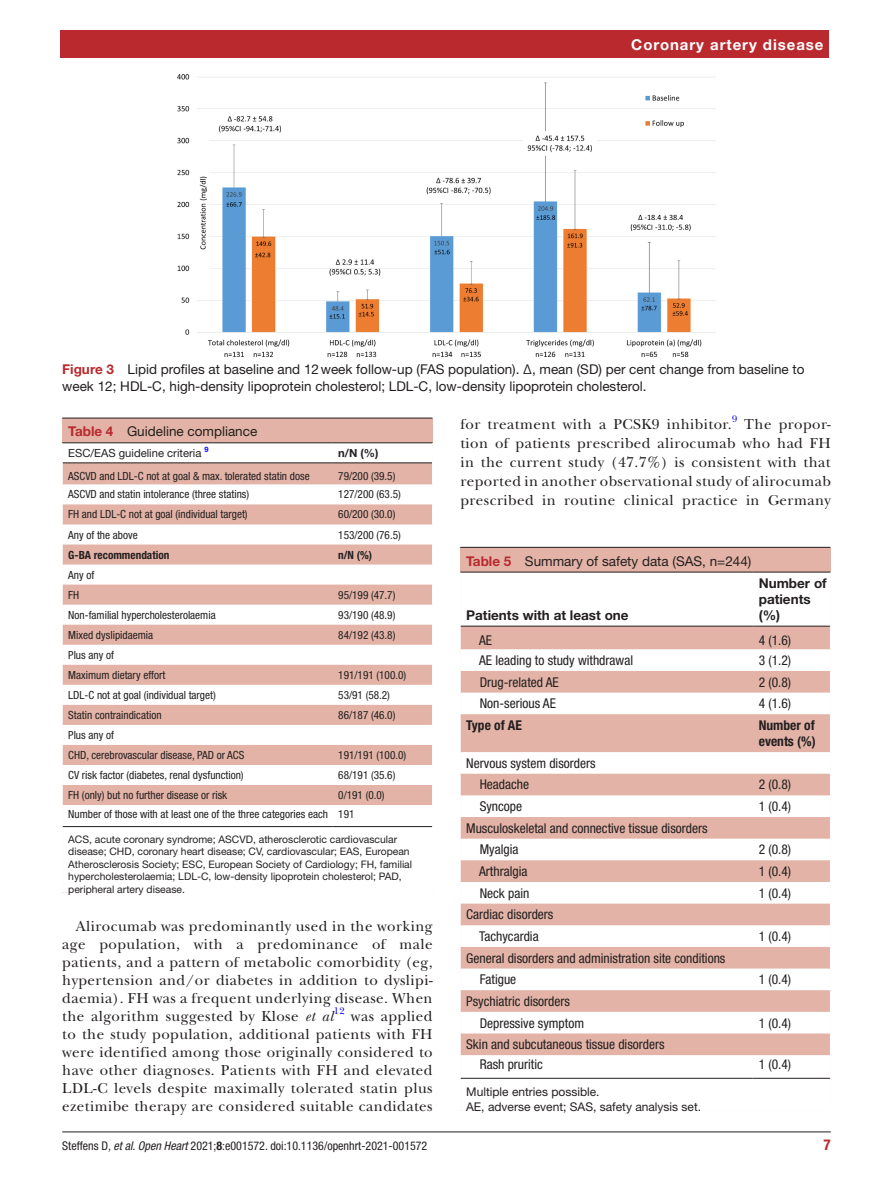
<style>
.page{position:relative;width:893px;height:1191px;background:#fff}
.page>*{position:absolute;margin:0;border:0;box-sizing:border-box;transform-origin:0 0}
.t1{font:15px/18px "New Baskerville";letter-spacing:.03em;color:#231f20;text-align:justify}
.t2{font:700 15px "Helvetica Neue LT Std";letter-spacing:.065em;color:#fff}
.t3{font:700 condensed 15px "Helvetica Neue LT Std";color:#b9292e}
.t4{font:condensed 13.5px/21.6px "Helvetica Neue LT Std";color:#231f20}
.t5{font:13.5px/16.2px "Helvetica Neue LT Std";color:#231f20}
.t6{font:700 13.5px/16.2px "Helvetica Neue LT Std";color:#231f20}
.t7{font:700 condensed 13.5px/16.2px "Helvetica Neue LT Std";color:#231f20}
.t8{font:condensed 12px "Helvetica Neue LT Std";color:#231f20}
.t9{font:12px/15px "Helvetica Neue LT Std";color:#231f20}
.t10{font:condensed 11.25px/20.1px "Helvetica Neue LT Std";color:#231f20}
.t11{font:11.25px "Helvetica Neue LT Std";color:#231f20}
.t12{font:700 condensed 11.25px "Helvetica Neue LT Std";color:#231f20}
.t13{font:700 11.25px "Helvetica Neue LT Std";color:#231f20}
.t14{font:10.35px/12.5px "Helvetica Neue LT Std";color:#231f20}
.t15{font:9.9px "New Baskerville";color:#00f}
.t16{font:700 7.5px "Helvetica Neue LT Std";color:#00f}
.s1{font-weight:700;color:#b9292e}
.s2{font-style:italic}
.s3{font-weight:700}
</style>
<div class="page">
<hr style="left:62px;top:1131px;width:769px;height:1px;background:#231f20">
<div style="left:61px;top:31px;width:768px;height:27px;background:#b9292e"></div>
<img style="left:177px;top:74px;width:538px;height:283px">
<div style="left:62px;top:418px;width:370px;height:474px;background:#e2b3a6"></div>
<hr style="left:62px;top:418px;width:370px;height:1px;background:#231f20">
<svg style="left:63px;top:443px;width:369px;height:449px;fill:#fff"></svg>
<hr style="left:62px;top:442px;width:270px;height:1px;background:#231f20">
<hr style="left:62px;top:462px;width:270px;height:1px;background:#231f20">
<hr style="left:332px;top:442px;width:101px;height:1px;background:#231f20">
<hr style="left:332px;top:462px;width:100px;height:1px;background:#231f20">
<hr style="left:62px;top:826px;width:270px;height:1px;background:#231f20">
<hr style="left:332px;top:826px;width:100px;height:1px;background:#231f20">
<svg style="left:62px;top:443px;width:1px;height:383px"></svg>
<hr style="left:62px;top:826px;width:1px;height:66px;background:#fff">
<svg style="left:432px;top:443px;width:1px;height:282px"></svg>
<div style="left:460px;top:548px;width:370px;height:562px;background:#e2b3a6"></div>
<hr style="left:460px;top:547px;width:370px;height:1px;background:#231f20">
<svg style="left:461px;top:573px;width:369px;height:537px;fill:#fff"></svg>
<hr style="left:460px;top:572px;width:293px;height:1px;background:#231f20">
<hr style="left:460px;top:626px;width:293px;height:1px;background:#231f20">
<hr style="left:753px;top:572px;width:77px;height:1px;background:#231f20">
<hr style="left:753px;top:626px;width:77px;height:1px;background:#231f20">
<hr style="left:753px;top:1078px;width:77px;height:1px;background:#231f20">
<hr style="left:460px;top:1078px;width:293px;height:1px;background:#231f20">
<hr style="left:460px;top:572px;width:1px;height:54px;background:#fff">
<svg style="left:460px;top:626px;width:1px;height:88px"></svg>
<hr style="left:460px;top:714px;width:1px;height:38px;background:#fff">
<svg style="left:460px;top:752px;width:1px;height:326px"></svg>
<hr style="left:460px;top:1078px;width:1px;height:32px;background:#fff">
<hr style="left:466px;top:1095px;width:364px;height:1px;background:#fff">
<p class="t2" style="left:631px;top:35px;width:194px">Coronary artery disease</p>
<p class="t5" style="left:62px;top:361px;width:744px"><span class="s1">Figure 3</span> Lipid profiles at baseline and 12week follow-up (FAS population). Δ, mean (SD) per cent change from baseline to week 12; HDL-C, high-density lipoprotein cholesterol; LDL-C, low-density lipoprotein cholesterol.</p>
<p class="t5" style="left:68px;top:423px;width:191px"><span class="s1">Table 4</span> Guideline compliance</p>
<p class="t11" style="left:68px;top:446px;width:135px">ESC/EAS guideline criteria</p>
<p class="t16" style="left:204px;top:444px;width:6px">9</p>
<p class="t13" style="left:338px;top:446px;width:42px">n/N (%)</p>
<p class="t10" style="left:68px;top:466px;width:243px">ASCVD and LDL-C not at goal &amp; max. tolerated statin dose</p>
<p class="t10" style="left:338px;top:466px;width:59px">79/200 (39.5)</p>
<p class="t10" style="left:68px;top:484px;width:182px">ASCVD and statin intolerance (three statins)</p>
<p class="t10" style="left:338px;top:484px;width:64px">127/200 (63.5)</p>
<p class="t10" style="left:68px;top:504px;width:181px">FH and LDL-C not at goal (individual target)</p>
<p class="t10" style="left:338px;top:504px;width:59px">60/200 (30.0)</p>
<p class="t10" style="left:68px;top:524px;width:71px">Any of the above</p>
<p class="t10" style="left:338px;top:524px;width:64px">153/200 (76.5)</p>
<p class="t12" style="left:68px;top:548px;width:103px">G-BA recommendation</p>
<p class="t12" style="left:338px;top:548px;width:35px">n/N (%)</p>
<p class="t10" style="left:68px;top:564px;width:28px">Any of<br>FH</p>
<p class="t1" style="left:460px;top:414px;width:372px;line-height:18.9px">for treatment with a PCSK9 inhibitor.<sup>9</sup> The propor&shy;tion of patients prescribed alirocumab who had FH in the current study (47.7%) is consistent with that reported in another observational study of alirocumab prescribed in routine clinical practice in Germany</p>
<p class="t5" style="left:466px;top:552px;width:287px"><span class="s1">Table 5</span> Summary of safety data (SAS, n=244)</p>
<p class="t6" style="left:759px;top:574px;width:69px">Number of patients (%)</p>
<p class="t10" style="left:338px;top:584px;width:59px">95/199 (47.7)</p>
<p class="t10" style="left:68px;top:604px;width:149px">Non-familial hypercholesterolaemia</p>
<p class="t10" style="left:338px;top:604px;width:59px">93/190 (48.9)</p>
<p class="t10" style="left:68px;top:624px;width:86px">Mixed dyslipidaemia</p>
<p class="t10" style="left:338px;top:624px;width:59px">84/192 (43.8)</p>
<p class="t10" style="left:68px;top:644px;width:99px">Plus any of<br>Maximum dietary effort</p>
<p class="t6" style="left:466px;top:607px;width:164px">Patients with at least one</p>
<p class="t4" style="left:479px;top:629px;width:15px">AE</p>
<p class="t4" style="left:759px;top:629px;width:34px">4 (1.6)</p>
<p class="t4" style="left:479px;top:649px;width:155px">AE leading to study withdrawal</p>
<p class="t4" style="left:759px;top:649px;width:34px">3 (1.2)</p>
<p class="t4" style="left:480px;top:671px;width:81px">Drug-related AE</p>
<p class="t4" style="left:759px;top:671px;width:34px">2 (0.8)</p>
<p class="t4" style="left:480px;top:692px;width:78px">Non-serious AE</p>
<p class="t4" style="left:759px;top:692px;width:34px">4 (1.6)</p>
<p class="t7" style="left:466px;top:717px;width:57px">Type of AE</p>
<p class="t7" style="left:759px;top:717px;width:58px">Number of events (%)</p>
<p class="t4" style="left:480px;top:752px;width:117px;text-indent:-14px">Nervous system disorders<br>Headache</p>
<p class="t10" style="left:338px;top:664px;width:69px">191/191 (100.0)</p>
<p class="t10" style="left:68px;top:685px;width:149px">LDL-C not at goal (individual target)</p>
<p class="t10" style="left:338px;top:685px;width:53px">53/91 (58.2)</p>
<p class="t10" style="left:68px;top:705px;width:95px">Statin contraindication</p>
<p class="t10" style="left:338px;top:705px;width:59px">86/187 (46.0)</p>
<p class="t10" style="left:68px;top:725px;width:178px">Plus any of<br>CHD, cerebrovascular disease, PAD or ACS</p>
<p class="t10" style="left:338px;top:745px;width:69px">191/191 (100.0)</p>
<p class="t10" style="left:68px;top:765px;width:177px">CV risk factor (diabetes, renal dysfunction)</p>
<p class="t10" style="left:338px;top:765px;width:59px">68/191 (35.6)</p>
<p class="t10" style="left:68px;top:785px;width:161px">FH (only) but no further disease or risk</p>
<p class="t4" style="left:759px;top:773px;width:34px">2 (0.8)</p>
<p class="t10" style="left:68px;top:785px;width:318px;line-height:18.6px;text-indent:270px">0/191 (0.0)<br>Number of those with at least one of the three categories each 191</p>
<p class="t14" style="left:68px;top:833px;width:345px">ACS, acute coronary syndrome; ASCVD, atherosclerotic cardiovascular disease; CHD, coronary heart disease; CV, cardiovascular; EAS, European Atherosclerosis Society; ESC, European Society of Cardiology; FH, familial hypercholesterolaemia; LDL-C, low-density lipoprotein cholesterol; PAD, peripheral artery disease.</p>
<p class="t4" style="left:480px;top:795px;width:44px">Syncope</p>
<p class="t4" style="left:759px;top:795px;width:34px">1 (0.4)</p>
<p class="t4" style="left:480px;top:817px;width:229px;text-indent:-14px">Musculoskeletal and connective tissue disorders<br>Myalgia</p>
<p class="t4" style="left:759px;top:838px;width:34px">2 (0.8)</p>
<p class="t4" style="left:479px;top:860px;width:50px">Arthralgia</p>
<p class="t4" style="left:759px;top:860px;width:34px">1 (0.4)</p>
<p class="t4" style="left:480px;top:882px;width:51px">Neck pain</p>
<p class="t4" style="left:759px;top:882px;width:34px">1 (0.4)</p>
<p class="t4" style="left:466px;top:903px;width:89px;text-align:center">Cardiac disorders<br>Tachycardia</p>
<p class="t1" style="left:62px;top:917px;width:372px;text-indent:14px">Alirocumab was predominantly used in the working age population, with a predominance of male patients, and a pattern of metabolic comorbidity (eg, hypertension and/or diabetes in addition to dyslipi&shy;daemia). FH was a frequent underlying disease. When the algorithm suggested by Klose <span class="s2">et al</span></p>
<p class="t4" style="left:759px;top:925px;width:34px">1 (0.4)</p>
<p class="t4" style="left:480px;top:947px;width:247px;text-indent:-14px">General disorders and administration site conditions<br>Fatigue</p>
<p class="t4" style="left:759px;top:968px;width:34px">1 (0.4)</p>
<p class="t4" style="left:480px;top:990px;width:106px;text-indent:-14px">Psychiatric disorders<br>Depressive symptom</p>
<p class="t15" style="left:334px;top:1005px;width:12px">12</p>
<p class="t1" style="left:62px;top:1007px;width:372px;text-indent:289px">was applied to the study population, additional patients with FH were identified among those originally considered to have other diagnoses. Patients with FH and elevated LDL-C levels despite maximally tolerated statin plus ezetimibe therapy are considered suitable candidates</p>
<p class="t4" style="left:759px;top:1011px;width:34px">1 (0.4)</p>
<p class="t4" style="left:480px;top:1034px;width:186px;line-height:20.1px;text-indent:-14px">Skin and subcutaneous tissue disorders<br>Rash pruritic</p>
<p class="t4" style="left:759px;top:1053px;width:34px">1 (0.4)</p>
<p class="t9" style="left:466px;top:1084px;width:236px">Multiple entries possible.<br>AE, adverse event; SAS, safety analysis set.</p>
<p class="t8" style="left:62px;top:1139px;width:367px">Steffens D<span class="s2">, et al. Open Heart</span> 2021;<span class="s3">8</span>:e001572. doi:10.1136/openhrt-2021-001572</p>
<p class="t3" style="left:823px;top:1135px;width:9px">7</p>
</div>
